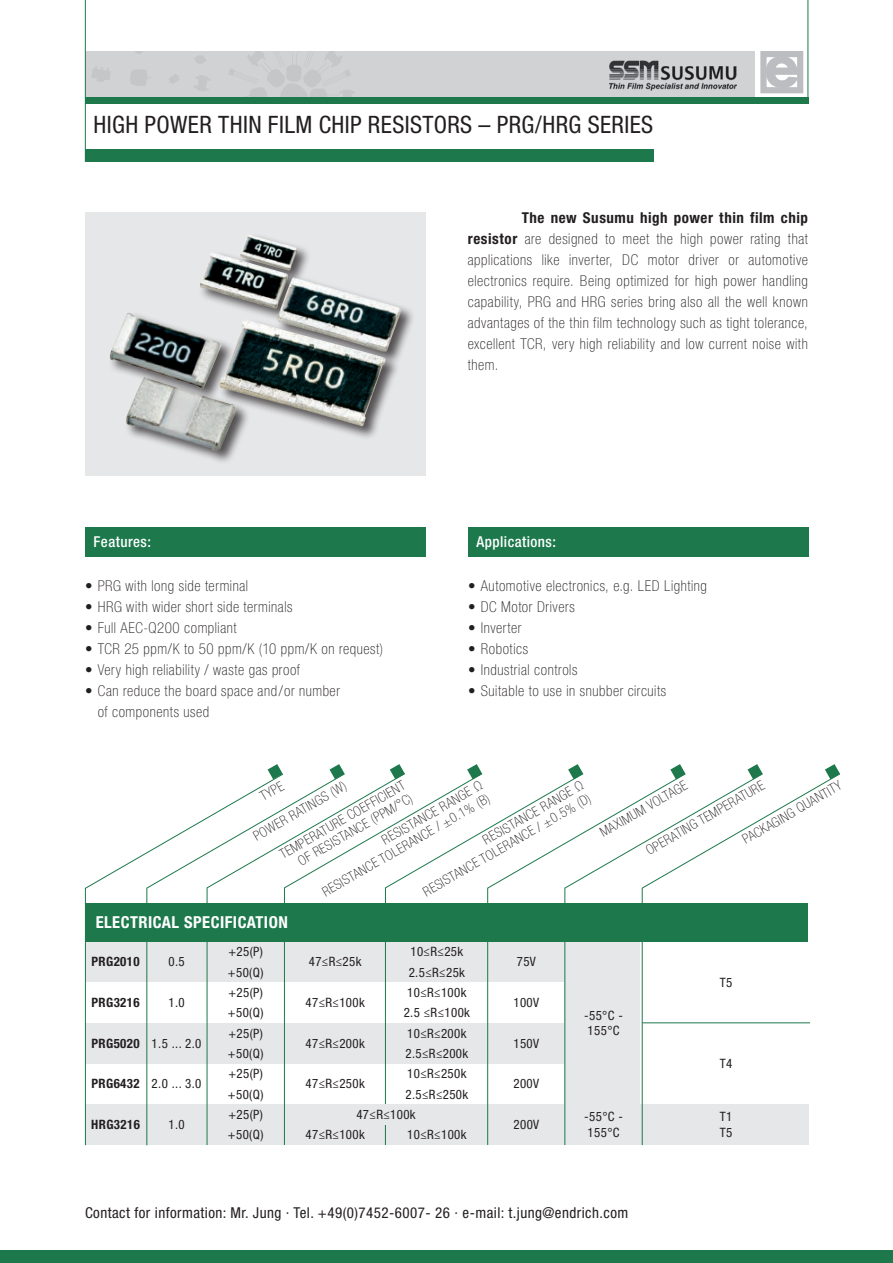
<style>
.page{position:relative;width:893px;height:1263px;background:#fff}
.page>*{position:absolute;margin:0;border:0;box-sizing:border-box;transform-origin:0 0}
.t1{font:condensed 24px "Helvetica Neue LT Std";letter-spacing:.015em;color:#231f20}
.t2{font:700 condensed 16.5px "Helvetica Neue LT Std";letter-spacing:.03em;color:#fff}
.t3{font:100 condensed 15px/21px "Helvetica Neue LT Std";letter-spacing:.04em;color:#231f20;text-align:justify}
.t4{font:condensed 15px "Helvetica Neue LT Std";letter-spacing:.03em;color:#231f20}
.t5{font:500 condensed 15px "Helvetica Neue LT Std";letter-spacing:.03em;color:#fff}
.t6{font:100 condensed 13.5px/15px "Helvetica Neue LT Std";color:#231f20;text-align:right}
.t7{font:condensed 12.9px/15.5px "Helvetica Neue LT Std";letter-spacing:.03em;color:#231f20}
.t8{font:700 condensed 12.9px "Helvetica Neue LT Std";letter-spacing:.03em;color:#231f20}
.s1{font-weight:700}
</style>
<div class="page">
<div style="left:0;top:1250px;width:893px;height:13px;background:#1d794c"></div>
<div style="left:760px;top:51px;width:43px;height:42px;border:6px solid #bcbdc0"></div>
<svg style="left:764px;top:55px;width:34px;height:36px"></svg>
<hr style="left:808px;top:0;width:1px;height:102px;background:#1d794c">
<div style="left:86px;top:51px;width:669px;height:51px;background:#d1d2d4"></div>
<svg style="left:169px;top:74px;width:10px;height:10px"></svg>
<svg style="left:92px;top:66px;width:18px;height:16px"></svg>
<svg style="left:194px;top:75px;width:16px;height:16px"></svg>
<svg style="left:131px;top:70px;width:16px;height:16px"></svg>
<svg style="left:228px;top:51px;width:127px;height:47px"></svg>
<svg style="left:195px;top:56px;width:11px;height:8px"></svg>
<svg style="left:135px;top:51px;width:8px;height:3px"></svg>
<hr style="left:85px;top:0;width:1px;height:162px;background:#1d794c">
<div style="left:85px;top:98px;width:723px;height:6px;background:#1d794c"></div>
<div style="left:85px;top:149px;width:568px;height:13px;background:#1d794c"></div>
<div style="left:85px;top:527px;width:340px;height:30px;background:#1d794c"></div>
<div style="left:468px;top:527px;width:340px;height:30px;background:#1d794c"></div>
<div style="left:85px;top:212px;width:340px;height:263px;background:#e6e7e9"></div>
<svg style="left:85px;top:852px;width:61px;height:294px"></svg>
<svg style="left:268px;top:764px;width:15px;height:9px"></svg>
<svg style="left:390px;top:764px;width:15px;height:9px"></svg>
<svg style="left:467px;top:764px;width:15px;height:9px"></svg>
<svg style="left:345px;top:784px;width:40px;height:361px"></svg>
<svg style="left:568px;top:764px;width:15px;height:9px"></svg>
<svg style="left:385px;top:773px;width:102px;height:372px"></svg>
<svg style="left:670px;top:764px;width:15px;height:9px"></svg>
<svg style="left:487px;top:784px;width:77px;height:361px"></svg>
<svg style="left:747px;top:764px;width:15px;height:9px"></svg>
<svg style="left:564px;top:773px;width:77px;height:372px"></svg>
<svg style="left:825px;top:764px;width:15px;height:9px"></svg>
<svg style="left:641px;top:773px;width:199px;height:372px"></svg>
<svg style="left:330px;top:764px;width:14px;height:9px"></svg>
<svg style="left:146px;top:773px;width:199px;height:373px"></svg>
<div style="left:85px;top:902px;width:723px;height:39px;background:#1d794c"></div>
<div style="left:312px;top:1104px;width:146px;height:21px;background:#e6e7e9"></div>
<hr style="left:642px;top:1022px;width:168px;height:1px;background:#1d794c">
<div style="left:108px;top:311px;width:142px;height:154px;background:#231f20;opacity:.75"></div>
<img style="left:110px;top:313px;width:126px;height:137px">
<div style="left:198px;top:233px;width:218px;height:208px;background:#231f20;opacity:.75"></div>
<img style="left:200px;top:234px;width:201px;height:192px">
<img style="left:610px;top:60px;width:127px;height:31px">
<h1 class="t1" style="left:94px;top:111px;width:561px">HIGH POWER THIN FILM CHIP RESISTORS – PRG/HRG SERIES</h1>
<p class="t5" style="left:94px;top:533px;width:59px">Features:</p>
<p class="t3" style="left:85px;top:575px;width:165px">• PRG with long side terminal</p>
<p class="t3" style="left:85px;top:596px;width:209px">• HRG with wider short side terminals</p>
<p class="t3" style="left:85px;top:617px;width:153px">• Full AEC-Q200 compliant</p>
<p class="t3" style="left:85px;top:638px;width:300px">• TCR 25 ppm/K to 50 ppm/K (10 ppm/K on request)</p>
<p class="t3" style="left:85px;top:659px;width:216px">• Very high reliability / waste gas proof</p>
<p class="t3" style="left:98px;top:680px;width:244px;text-indent:-13px">• Can reduce the board space and/or number of components used</p>
<p class="t3" style="left:468px;top:207px;width:342px;text-indent:54px"><span class="s1">The new Susumu high power thin film chip resistor</span> are designed to meet the high power rating that applications like inverter, DC motor driver or automotive electronics require. Being optimized for high power handling capability, PRG and HRG series bring also all the well known advantages of the thin film technology such as tight tolerance, excellent TCR, very high reliability and low current noise with them.</p>
<p class="t5" style="left:477px;top:533px;width:81px">Applications:</p>
<p class="t3" style="left:468px;top:575px;width:240px">• Automotive electronics, e.g. LED Lighting</p>
<p class="t3" style="left:468px;top:596px;width:108px">• DC Motor Drivers</p>
<p class="t3" style="left:468px;top:617px;width:55px">• Inverter</p>
<p class="t3" style="left:468px;top:638px;width:61px">• Robotics</p>
<p class="t3" style="left:468px;top:659px;width:111px">• Industrial controls</p>
<p class="t3" style="left:468px;top:680px;width:200px">• Suitable to use in snubber circuits</p>
<p class="t6" style="left:277px;top:849px;width:144px;rotate:-30deg">TEMPERATURE COEFFICIENT<br>OF RESISTANCE (PPM/°C)</p>
<p class="t6" style="left:739px;top:834px;width:114px;rotate:-30deg">PACKAGING QUANTITY</p>
<p class="t6" style="left:413px;top:873px;width:193px;rotate:-30deg">RESISTANCE RANGE Ω<br>RESISTANCE TOLERANCE / ±0.5% (D)</p>
<p class="t6" style="left:597px;top:827px;width:100px;rotate:-30deg">MAXIMUM VOLTAGE</p>
<p class="t6" style="left:643px;top:845px;width:136px;rotate:-30deg">OPERATING TEMPERATURE</p>
<p class="t6" style="left:312px;top:873px;width:193px;rotate:-30deg">RESISTANCE RANGE Ω<br>RESISTANCE TOLERANCE / ±0.1% (B)</p>
<p class="t6" style="left:257px;top:790px;width:26px;rotate:-30deg">TYPE</p>
<p class="t6" style="left:251px;top:830px;width:106px;rotate:-30deg">POWER RATINGS (W)</p>
<p class="t2" style="left:96px;top:912px;width:194px">ELECTRICAL SPECIFICATION</p>
<p class="t8" style="left:91px;top:954px;width:50px">PRG2010</p>
<p class="t7" style="left:168px;top:954px;width:18px">0.5</p>
<p class="t7" style="left:228px;top:944px;width:36px">+25(P)</p>
<p class="t7" style="left:410px;top:944px;width:54px">10≤R≤25k</p>
<p class="t7" style="left:309px;top:954px;width:54px">47≤R≤25k</p>
<p class="t7" style="left:228px;top:964px;width:37px">+50(Q)</p>
<p class="t7" style="left:409px;top:964px;width:58px">2.5≤R≤25k</p>
<p class="t8" style="left:91px;top:995px;width:50px">PRG3216</p>
<p class="t7" style="left:168px;top:995px;width:18px">1.0</p>
<p class="t7" style="left:228px;top:984px;width:36px">+25(P)</p>
<p class="t7" style="left:407px;top:984px;width:61px">10≤R≤100k</p>
<p class="t7" style="left:305px;top:995px;width:61px">47≤R≤100k</p>
<p class="t7" style="left:228px;top:1005px;width:37px">+50(Q)</p>
<p class="t7" style="left:404px;top:1005px;width:68px">2.5 ≤R≤100k</p>
<p class="t7" style="left:91px;top:1035px;width:112px"><span class="s1">PRG5020</span> 1.5 ... 2.0</p>
<p class="t7" style="left:228px;top:1025px;width:36px">+25(P)</p>
<p class="t7" style="left:407px;top:1025px;width:61px">10≤R≤200k</p>
<p class="t7" style="left:305px;top:1035px;width:61px">47≤R≤200k</p>
<p class="t7" style="left:228px;top:1045px;width:37px">+50(Q)</p>
<p class="t7" style="left:405px;top:1045px;width:64px">2.5≤R≤200k</p>
<p class="t7" style="left:91px;top:1076px;width:112px"><span class="s1">PRG6432</span> 2.0 ... 3.0</p>
<p class="t7" style="left:228px;top:1066px;width:36px">+25(P)</p>
<p class="t7" style="left:407px;top:1066px;width:61px">10≤R≤250k</p>
<p class="t7" style="left:305px;top:1076px;width:61px">47≤R≤250k</p>
<p class="t7" style="left:228px;top:1086px;width:37px">+50(Q)</p>
<p class="t7" style="left:405px;top:1086px;width:64px">2.5≤R≤250k</p>
<p class="t7" style="left:517px;top:954px;width:21px">75V</p>
<p class="t7" style="left:513px;top:995px;width:27px">100V</p>
<p class="t7" style="left:513px;top:1035px;width:27px">150V</p>
<p class="t7" style="left:513px;top:1076px;width:27px">200V</p>
<p class="t7" style="left:584px;top:1007px;width:40px">-55°C -<br>155°C</p>
<p class="t7" style="left:720px;top:974px;width:14px">T5</p>
<p class="t7" style="left:720px;top:1056px;width:14px">T4</p>
<p class="t8" style="left:91px;top:1117px;width:50px">HRG3216</p>
<p class="t7" style="left:168px;top:1117px;width:18px">1.0</p>
<p class="t7" style="left:228px;top:1106px;width:36px">+25(P)</p>
<p class="t7" style="left:356px;top:1106px;width:61px">47≤R≤100k</p>
<p class="t7" style="left:513px;top:1117px;width:27px">200V</p>
<p class="t7" style="left:584px;top:1109px;width:40px">-55°C -<br>155°C</p>
<p class="t7" style="left:720px;top:1109px;width:14px">T1</p>
<p class="t7" style="left:228px;top:1127px;width:37px">+50(Q)</p>
<p class="t7" style="left:306px;top:1127px;width:61px">47≤R≤100k</p>
<p class="t7" style="left:407px;top:1127px;width:61px">10≤R≤100k</p>
<p class="t7" style="left:720px;top:1124px;width:14px">T5</p>
<p class="t4" style="left:85px;top:1204px;width:545px">Contact for information: Mr. Jung · Tel. +49(0)7452-6007- 26 · e-mail: t.jung@endrich.com</p>
</div>
